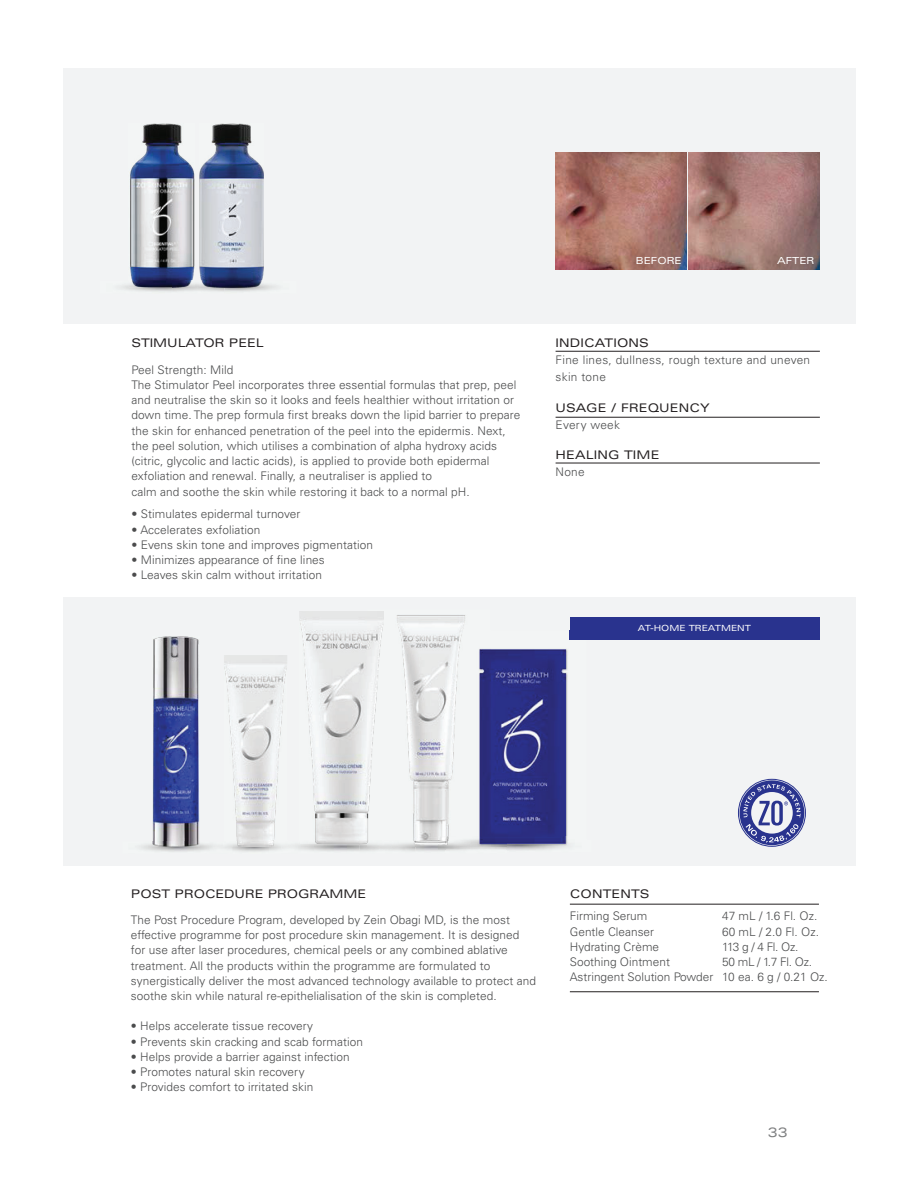
<style>
.page{position:relative;width:918px;height:1188px;background:#fff}
.page>*{position:absolute;margin:0;border:0;box-sizing:border-box;transform-origin:0 0}
.t1{font:expanded 13.5px "Univers LT Std";color:#808182}
.t2{font:300 11.85px/15.3px "Univers LT Std";letter-spacing:.005em;color:#4b4c4d}
.t3{font:expanded 11.85px "Univers LT Std";letter-spacing:.01em;color:#231f20}
.t4{font:300 11.85px/17px "Univers LT Std";letter-spacing:.025em;color:#4b4c4d}
.t5{font:expanded 9.75px "Univers LT Std";color:#fff}
.t6{font:expanded 8.4px "Univers LT Std";letter-spacing:-.005em;color:#fff}
</style>
<div class="page">
<div style="left:63px;top:69px;width:792px;height:255px;background:#f2f3f4"></div>
<div style="left:63px;top:598px;width:792px;height:268px;background:#f2f3f4"></div>
<hr style="left:556px;top:351px;width:264px;height:1px;background:#231f20">
<hr style="left:556px;top:463px;width:264px;height:1px;background:#231f20">
<hr style="left:556px;top:417px;width:264px;height:1px;background:#231f20">
<img style="left:556px;top:153px;width:263px;height:116px">
<hr style="left:570px;top:904px;width:249px;height:1px;background:#231f20">
<hr style="left:570px;top:991px;width:249px;height:1px;background:#231f20">
<div style="left:738px;top:779px;width:68px;height:68px;border:1px solid #29338e;border-radius:50%"></div>
<svg style="left:740px;top:780px;width:64px;height:65px"></svg>
<div style="left:570px;top:617px;width:249px;height:22px;background:#29338e"></div>
<img style="left:172px;top:282px;width:53px;height:11px">
<img style="left:141px;top:841px;width:219px;height:11px">
<img style="left:210px;top:842px;width:22px;height:10px">
<img style="left:269px;top:842px;width:29px;height:10px">
<img style="left:360px;top:844px;width:56px;height:8px">
<img style="left:199px;top:124px;width:65px;height:164px">
<img style="left:129px;top:124px;width:66px;height:164px">
<img style="left:172px;top:281px;width:23px;height:7px">
<img style="left:300px;top:611px;width:67px;height:233px">
<svg style="left:360px;top:841px;width:7px;height:3px"></svg>
<img style="left:224px;top:655px;width:63px;height:187px">
<svg style="left:224px;top:841px;width:8px;height:5px"></svg>
<svg style="left:269px;top:841px;width:18px;height:1px"></svg>
<img style="left:269px;top:842px;width:18px;height:4px">
<img style="left:490px;top:630px;width:97px;height:206px">
<img style="left:570px;top:630px;width:17px;height:9px">
<img style="left:490px;top:836px;width:85px;height:10px">
<img style="left:490px;top:841px;width:16px;height:5px">
<img style="left:153px;top:636px;width:46px;height:212px">
<img style="left:367px;top:611px;width:98px;height:230px">
<img style="left:367px;top:841px;width:71px;height:5px">
<img style="left:438px;top:836px;width:19px;height:4px">
<svg style="left:438px;top:840px;width:19px;height:9px"></svg>
<img style="left:457px;top:630px;width:33px;height:216px">
<p class="t3" style="left:132px;top:338px;width:134px">STIMULATOR PEEL</p>
<p class="t2" style="left:132px;top:362px;width:390px">Peel Strength: Mild<br>The Stimulator Peel incorporates three essential formulas that prep, peel and neutralise the skin so it looks and feels healthier without irritation or down time. The prep formula first breaks down the lipid barrier to prepare the skin for enhanced penetration of the peel into the epidermis. Next, the peel solution, which utilises a combination of alpha hydroxy acids (citric, glycolic and lactic acids), is applied to provide both epidermal exfoliation and renewal. Finally, a neutraliser is applied to<br>calm and soothe the skin while restoring it back to a normal pH.</p>
<p class="t2" style="left:132px;top:507px;width:170px">• Stimulates epidermal turnover</p>
<p class="t2" style="left:132px;top:522px;width:130px">• Accelerates exfoliation</p>
<p class="t2" style="left:132px;top:538px;width:243px">• Evens skin tone and improves pigmentation</p>
<p class="t2" style="left:132px;top:553px;width:195px">• Minimizes appearance of fine lines</p>
<p class="t2" style="left:132px;top:568px;width:192px">• Leaves skin calm without irritation</p>
<p class="t5" style="left:636px;top:256px;width:47px">BEFORE</p>
<p class="t5" style="left:777px;top:256px;width:39px">AFTER</p>
<p class="t3" style="left:556px;top:338px;width:95px">INDICATIONS</p>
<p class="t4" style="left:556px;top:352px;width:256px">Fine lines, dullness, rough texture and uneven skin tone</p>
<p class="t3" style="left:556px;top:402px;width:156px">USAGE / FREQUENCY</p>
<p class="t4" style="left:556px;top:417px;width:66px">Every week</p>
<p class="t3" style="left:556px;top:450px;width:105px">HEALING TIME</p>
<p class="t2" style="left:556px;top:465px;width:31px">None</p>
<p class="t6" style="left:638px;top:625px;width:114px">AT-HOME TREATMENT</p>
<p class="t3" style="left:131px;top:889px;width:237px">POST PROCEDURE PROGRAMME</p>
<p class="t2" style="left:131px;top:913px;width:407px">The Post Procedure Program, developed by Zein Obagi MD, is the most effective programme for post procedure skin management. It is designed for use after laser procedures, chemical peels or any combined ablative treatment. All the products within the programme are formulated to synergistically deliver the most advanced technology available to protect and soothe skin while natural re-epithelialisation of the skin is completed.</p>
<p class="t2" style="left:131px;top:1019px;width:184px">• Helps accelerate tissue recovery</p>
<p class="t2" style="left:131px;top:1034px;width:233px">• Prevents skin cracking and scab formation</p>
<p class="t2" style="left:131px;top:1050px;width:220px">• Helps provide a barrier against infection</p>
<p class="t2" style="left:131px;top:1065px;width:175px">• Promotes natural skin recovery</p>
<p class="t2" style="left:131px;top:1080px;width:184px">• Provides comfort to irritated skin</p>
<p class="t3" style="left:570px;top:889px;width:81px">CONTENTS</p>
<p class="t2" style="left:570px;top:909px;width:79px">Firming Serum</p>
<p class="t2" style="left:722px;top:909px;width:97px">47 mL / 1.6 Fl. Oz.</p>
<p class="t2" style="left:570px;top:924px;width:86px">Gentle Cleanser</p>
<p class="t2" style="left:722px;top:924px;width:98px">60 mL / 2.0 Fl. Oz.</p>
<p class="t2" style="left:570px;top:940px;width:91px">Hydrating Crème</p>
<p class="t2" style="left:722px;top:940px;width:78px">113 g / 4 Fl. Oz.</p>
<p class="t2" style="left:570px;top:955px;width:102px">Soothing Ointment</p>
<p class="t2" style="left:570px;top:955px;width:259px;text-indent:152px">50 mL / 1.7 Fl. Oz.<br>Astringent Solution Powder 10 ea. 6 g / 0.21 Oz.</p>
<p class="t1" style="left:768px;top:1126px;width:22px">33</p>
</div>
